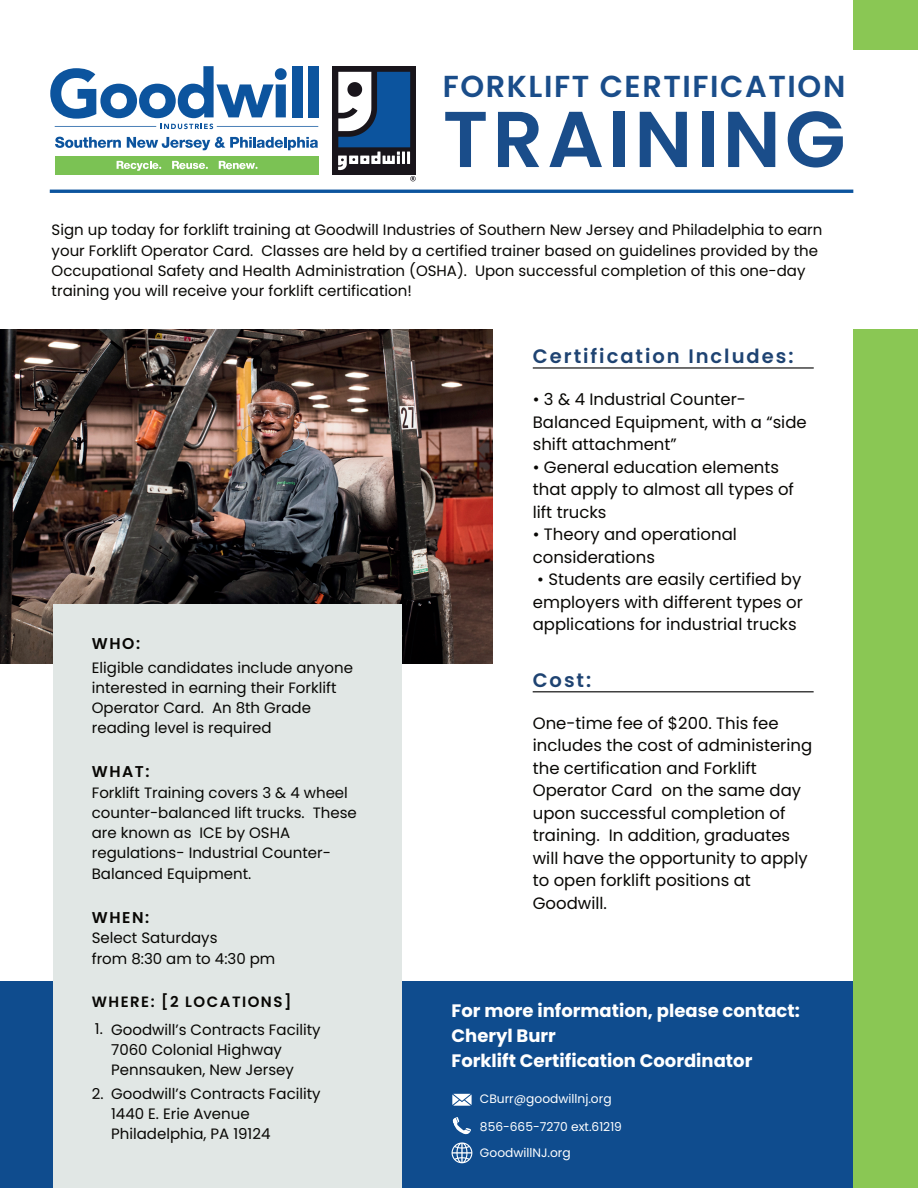
<style>
.page{position:relative;width:918px;height:1188px;background:#fff}
.page>*{position:absolute;margin:0;border:0;box-sizing:border-box;transform-origin:0 0}
.t1{font:600 79.05px "Poppins";letter-spacing:.055em;color:#1a4d8a}
.t2{font:600 30.3px "Poppins";letter-spacing:.055em;color:#1a4d8a}
.t3{font:600 19.5px "Poppins";letter-spacing:.1em;color:#1e4372}
.t4{font:700 18px/24.8px "Poppins";color:#fff}
.t5{font:16.5px/22.5px "Poppins";color:#080704}
.t6{font:600 15.6px "Poppins";letter-spacing:.1em;color:#080704}
.t7{font:15px/20.2px "Poppins";color:#080704}
.t8{font:600 15px "Poppins";letter-spacing:.1em;color:#080704}
.t9{font:12.3px/25.7px "Poppins";color:#fff}
</style>
<div class="page">
<div style="left:853px;top:0;width:65px;height:50px;background:#8ac754"></div>
<div style="left:0;top:981px;width:916px;height:207px;background:#0f4c8e"></div>
<div style="left:853px;top:329px;width:65px;height:859px;background:#8ac754"></div>
<img style="left:0;top:329px;width:493px;height:335px">
<div style="left:333px;top:66px;width:83px;height:109px;background:#19151b"></div>
<svg style="left:410px;top:176px;width:6px;height:5px"></svg>
<svg style="left:338px;top:72px;width:72px;height:98px"></svg>
<svg style="left:55px;top:137px;width:66px;height:11px"></svg>
<svg style="left:127px;top:137px;width:191px;height:13px"></svg>
<div style="left:55px;top:156px;width:263px;height:18px;background:#7bc254"></div>
<svg style="left:117px;top:161px;width:44px;height:10px"></svg>
<svg style="left:172px;top:161px;width:36px;height:8px"></svg>
<svg style="left:219px;top:161px;width:39px;height:8px"></svg>
<svg style="left:50px;top:66px;width:268px;height:63px"></svg>
<div style="left:54px;top:604px;width:348px;height:583px;background:#e1e7e5"></div>
<hr style="left:533px;top:367px;width:281px;height:2px;background:#000">
<hr style="left:533px;top:691px;width:281px;height:1px;background:#000">
<hr style="left:50px;top:190px;width:803px;height:3px;background:#0c549e">
<svg style="left:452px;top:1094px;width:20px;height:12px"></svg>
<svg style="left:452px;top:1117px;width:19px;height:18px"></svg>
<svg style="left:452px;top:1142px;width:20px;height:21px"></svg>
<h2 class="t2" style="left:443px;top:69px;width:404px">FORKLIFT CERTIFICATION</h2>
<h1 class="t1" style="left:443px;top:94px;width:404px">TRAINING</h1>
<p class="t7" style="left:52px;top:220px;width:772px">Sign up today for forklift training at Goodwill Industries of Southern New Jersey and Philadelphia to earn your Forklift Operator Card. Classes are held by a certified trainer based on guidelines provided by the Occupational Safety and Health Administration (OSHA). Upon successful completion of this one-day training you will receive your forklift certification!</p>
<p class="t6" style="left:92px;top:635px;width:50px">WHO:</p>
<p class="t7" style="left:92px;top:657px;width:263px">Eligible candidates include anyone interested in earning their Forklift<br>Operator Card. An 8th Grade reading level is required</p>
<p class="t6" style="left:92px;top:762px;width:59px">WHAT:</p>
<p class="t7" style="left:92px;top:782px;width:267px">Forklift Training covers 3 &amp; 4 wheel counter-balanced lift trucks. These are known as ICE by OSHA regulations- Industrial Counter-<br>Balanced Equipment.</p>
<p class="t6" style="left:92px;top:908px;width:59px">WHEN:</p>
<p class="t7" style="left:92px;top:928px;width:185px">Select Saturdays<br>from 8:30 am to 4:30 pm</p>
<p class="t8" style="left:92px;top:993px;width:201px">WHERE: [2 LOCATIONS]</p>
<p class="t7" style="left:111px;top:1020px;width:211px">Goodwill’s Contracts Facility<br>7060 Colonial Highway<br>Pennsauken, New Jersey</p>
<p class="t7" style="left:111px;top:1083px;width:211px">Goodwill’s Contracts Facility<br>1440 E. Erie Avenue<br>Philadelphia, PA 19124</p>
<p class="t7" style="left:95px;top:1019px;width:9px">1.</p>
<p class="t7" style="left:92px;top:1083px;width:13px">2.</p>
<h3 class="t3" style="left:533px;top:345px;width:262px">Certification Includes:</h3>
<p class="t5" style="left:533px;top:388px;width:275px">• 3 &amp; 4 Industrial Counter-<br>Balanced Equipment, with a “side shift attachment”</p>
<p class="t5" style="left:533px;top:456px;width:263px">• General education elements that apply to almost all types of lift trucks</p>
<p class="t5" style="left:533px;top:523px;width:206px">• Theory and operational considerations</p>
<p class="t5" style="left:533px;top:568px;width:272px;text-align:justify">• Students are easily certified by employers with different types or applications for industrial trucks</p>
<h3 class="t3" style="left:533px;top:669px;width:60px">Cost:</h3>
<p class="t5" style="left:533px;top:712px;width:281px">One-time fee of $200. This fee includes the cost of administering the certification and Forklift<br>Operator Card on the same day upon successful completion of training. In addition, graduates will have the opportunity to apply to open forklift positions at<br>Goodwill.</p>
<p class="t4" style="left:452px;top:999px;width:350px">For more information, please contact:<br>Cheryl Burr<br>Forklift Certification Coordinator</p>
<p class="t9" style="left:480px;top:1085px;width:133px">CBurr@goodwillnj.org</p>
<p class="t9" style="left:480px;top:1114px;width:143px">856-665-7270 ext.61219<br>GoodwillNJ.org</p>
</div>
